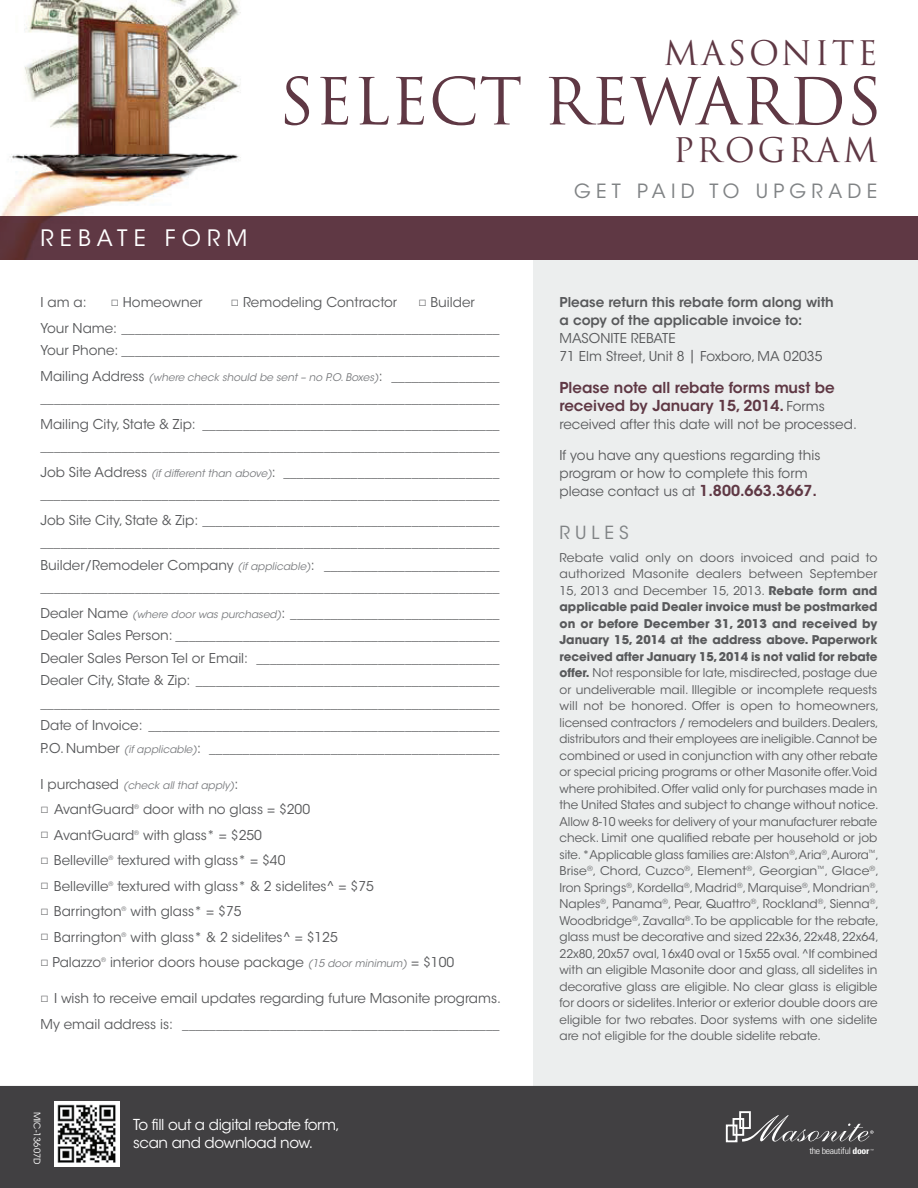
<style>
.page{position:relative;width:918px;height:1188px;background:#fff}
.page>*{position:absolute;margin:0;border:0;box-sizing:border-box;transform-origin:0 0}
.t1{font:63px "Trajan Pro";color:#5f3844}
.t2{font:33px "Trajan Pro";letter-spacing:.08em;color:#5f3844}
.t3{font:22.5px "ITC Avant Garde Std";letter-spacing:.275em;color:#fff}
.t4{font:19.5px "ITC Avant Garde Std";letter-spacing:.275em;color:#808385}
.t5{font:18px "ITC Avant Garde Std";letter-spacing:.275em;color:#808385}
.t6{font:600 15px/18px "ITC Avant Garde Std";color:#5f3844}
.t7{font:15px/18px "ITC Avant Garde Std";letter-spacing:-.025em;color:#fff}
.t8{font:13.5px/22.5px "ITC Avant Garde Std";color:#58595b}
.t9{font:600 13.5px/18px "ITC Avant Garde Std";color:#58595b}
.t10{font:12px/16.5px "ITC Avant Garde Std";color:#58595b}
.t11{font:italic 10.5px "ITC Avant Garde Std";color:#797b7e}
.t12{font:300 condensed 9px "Univers";letter-spacing:-.03em;color:#fff;scale:1.07 1}
.t13{font:9px "ITC Avant Garde Std";color:#fff}
.s1{font-family:"Arial"}
.s2{font-style:normal;font-size:13.5px;color:#58595b}
.s3{font-style:italic;font-size:10.5px;color:#797b7e}
.s4{font-weight:400;font-size:13.5px;color:#58595b}
.s5{font-weight:600;font-size:15px;color:#5f3844}
.s6{font-weight:700}
</style>
<div class="page">
<div style="left:533px;top:260px;width:385px;height:826px;background:#eceeee"></div>
<div style="left:0;top:1086px;width:918px;height:102px;background:#414042"></div>
<img style="left:54px;top:1101px;width:65px;height:65px">
<img style="left:1px;top:0;width:240px;height:216px">
<div style="left:0;top:216px;width:918px;height:44px;background:#5f3844"></div>
<div style="left:739px;top:1111px;width:12px;height:18px;border:2px solid #fff"></div>
<div style="left:733px;top:1118px;width:11px;height:18px;border:2px solid #fff"></div>
<div style="left:726px;top:1125px;width:11px;height:17px;border:2px solid #fff"></div>
<svg style="left:742px;top:1115px;width:132px;height:27px;background:#5f5e5f"></svg>
<h2 class="t2" style="left:664px;top:32px;width:215px">MASONITE</h2>
<h1 class="t1" style="left:279px;top:61px;width:605px">SELECT REWARDS</h1>
<h2 class="t2" style="left:673px;top:129px;width:206px">PROGRAM</h2>
<h3 class="t3" style="left:40px;top:224px;width:209px">REBATE FORM</h3>
<p class="t8" style="left:40px;top:291px;width:48px">I am a:</p>
<p class="t8" style="left:111px;top:291px;width:93px"><span class="s1">□</span> Homeowner</p>
<p class="t8" style="left:231px;top:291px;width:168px"><span class="s1">□</span> Remodeling Contractor</p>
<p class="t8" style="left:40px;top:290px;width:460px;line-height:25.5px;text-indent:378px"><span class="s1">□</span> Builder<br>Your Name: ________________________________________________________</p>
<p class="t8" style="left:40px;top:339px;width:460px">Your Phone: ________________________________________________________</p>
<p class="t11" style="left:40px;top:371px;width:461px"><span class="s2">Mailing Address</span> (where check should be sent – no P.O. Boxes)<span class="s2">: ________________</span></p>
<p class="t8" style="left:41px;top:386px;width:460px;line-height:25.5px">____________________________________________________________________<br>Mailing City, State &amp; Zip: ____________________________________________</p>
<p class="t8" style="left:41px;top:434px;width:460px;line-height:25.5px">____________________________________________________________________<br>Job Site Address <span class="s3">(if different than above)</span>: ________________________________</p>
<p class="t8" style="left:40px;top:482px;width:460px;line-height:25.5px">____________________________________________________________________<br>Job Site City, State &amp; Zip: ____________________________________________</p>
<p class="t8" style="left:40px;top:531px;width:461px;text-align:justify">____________________________________________________________________ Builder/Remodeler Company <span class="s3">(if applicable)</span>: __________________________ ____________________________________________________________________</p>
<p class="t8" style="left:41px;top:602px;width:460px;text-align:justify">Dealer Name <span class="s3">(where door was purchased)</span>: _______________________________ Dealer Sales Person: ________________________________________________ Dealer Sales Person Tel or Email: ____________________________________ Dealer City, State &amp; Zip: _____________________________________________ ____________________________________________________________________ Date of Invoice: ____________________________________________________ P.O. Number <span class="s3">(if applicable)</span>: ___________________________________________</p>
<p class="t11" style="left:40px;top:779px;width:199px"><span class="s2">I purchased</span> (check all that apply)<span class="s2">:</span></p>
<p class="t8" style="left:41px;top:798px;width:271px"><span class="s1">□</span> AvantGuard<sup>®</sup> door with no glass = $200</p>
<p class="t8" style="left:40px;top:824px;width:223px"><span class="s1">□</span> AvantGuard<sup>®</sup> with glass* = $250</p>
<p class="t8" style="left:40px;top:849px;width:247px"><span class="s1">□</span> Belleville<sup>®</sup> textured with glass* = $40</p>
<p class="t8" style="left:40px;top:875px;width:335px"><span class="s1">□</span> Belleville<sup>®</sup> textured with glass* &amp; 2 sidelites^ = $75</p>
<p class="t8" style="left:40px;top:900px;width:203px"><span class="s1">□</span> Barrington<sup>®</sup> with glass* = $75</p>
<p class="t8" style="left:40px;top:926px;width:299px"><span class="s1">□</span> Barrington<sup>®</sup> with glass* &amp; 2 sidelites^ = $125</p>
<p class="t8" style="left:40px;top:951px;width:415px"><span class="s1">□</span> Palazzo<sup>®</sup> interior doors house package <span class="s3">(15 door minimum)</span> = $100</p>
<p class="t8" style="left:41px;top:986px;width:462px;line-height:25.5px"><span class="s1">□</span> I wish to receive email updates regarding future Masonite programs.<br>My email address is: _______________________________________________</p>
<p class="t13" style="left:42px;top:1112px;width:54px;rotate:90deg">MIC-13607D</p>
<p class="t7" style="left:133px;top:1115px;width:208px">To fill out a digital rebate form, scan and download now.</p>
<h3 class="t4" style="left:574px;top:179px;width:305px">GET PAID TO UPGRADE</h3>
<p class="t9" style="left:560px;top:293px;width:276px">Please return this rebate form along with a copy of the applicable invoice to:</p>
<p class="t8" style="left:560px;top:330px;width:264px;line-height:18px">MASONITE REBATE<br>71 Elm Street, Unit 8 | Foxboro, MA 02035</p>
<p class="t6" style="left:560px;top:378px;width:277px">Please note all rebate forms must be received by January 15, 2014. <span class="s4">Forms</span></p>
<p class="t8" style="left:560px;top:413px;width:299px">received after this date will not be processed.</p>
<p class="t8" style="left:560px;top:447px;width:262px;line-height:18px">If you have any questions regarding this program or how to complete this form please contact us at <span class="s5">1.800.663.3667.</span></p>
<h3 class="t5" style="left:560px;top:521px;width:71px">RULES</h3>
<p class="t10" style="left:560px;top:549px;width:321px">Rebate valid only on doors invoiced and paid to authorized Masonite dealers between September 15, 2013 and December 15, 2013. <span class="s6">Rebate form and applicable paid Dealer invoice must be postmarked on or before December 31, 2013 and received by January 15, 2014 at the address above. Paperwork received after January 15, 2014 is not valid for rebate offer.</span> Not responsible for late, misdirected, postage due or undeliverable mail. Illegible or incomplete requests will not be honored. Offer is open to homeowners, licensed contractors / remodelers and builders. Dealers, distributors and their employees are ineligible. Cannot be combined or used in conjunction with any other rebate or special pricing programs or other Masonite offer.Void where prohibited. Offer valid only for purchases made in the United States and subject to change without notice.<br>Allow 8-10 weeks for delivery of your manufacturer rebate check. Limit one qualified rebate per household or job site. *Applicable glass families are: Alston<sup>®</sup>,Aria<sup>®</sup>,Aurora<sup>™</sup>, Brise<sup>®</sup>, Chord, Cuzco<sup>®</sup>, Element<sup>®</sup>, Georgian<sup>™</sup>, Glace<sup>®</sup>, Iron Springs<sup>®</sup>, Kordella<sup>®</sup>, Madrid<sup>®</sup>, Marquise<sup>®</sup>, Mondrian<sup>®</sup>, Naples<sup>®</sup>, Panama<sup>®</sup>, Pear, Quattro<sup>®</sup>, Rockland<sup>®</sup>, Sienna<sup>®</sup>, Woodbridge<sup>®</sup>, Zavalla<sup>®</sup>. To be applicable for the rebate, glass must be decorative and sized 22x36, 22x48, 22x64, 22x80, 20x57 oval, 16x40 oval or 15x55 oval. ^If combined with an eligible Masonite door and glass, all sidelites in decorative glass are eligible. No clear glass is eligible for doors or sidelites. Interior or exterior double doors are eligible for two rebates. Door systems with one sidelite are not eligible for the double sidelite rebate.</p>
<p class="t12" style="left:809px;top:1145px;width:58px">the beautiful <span class="s6">door</span></p>
</div>
